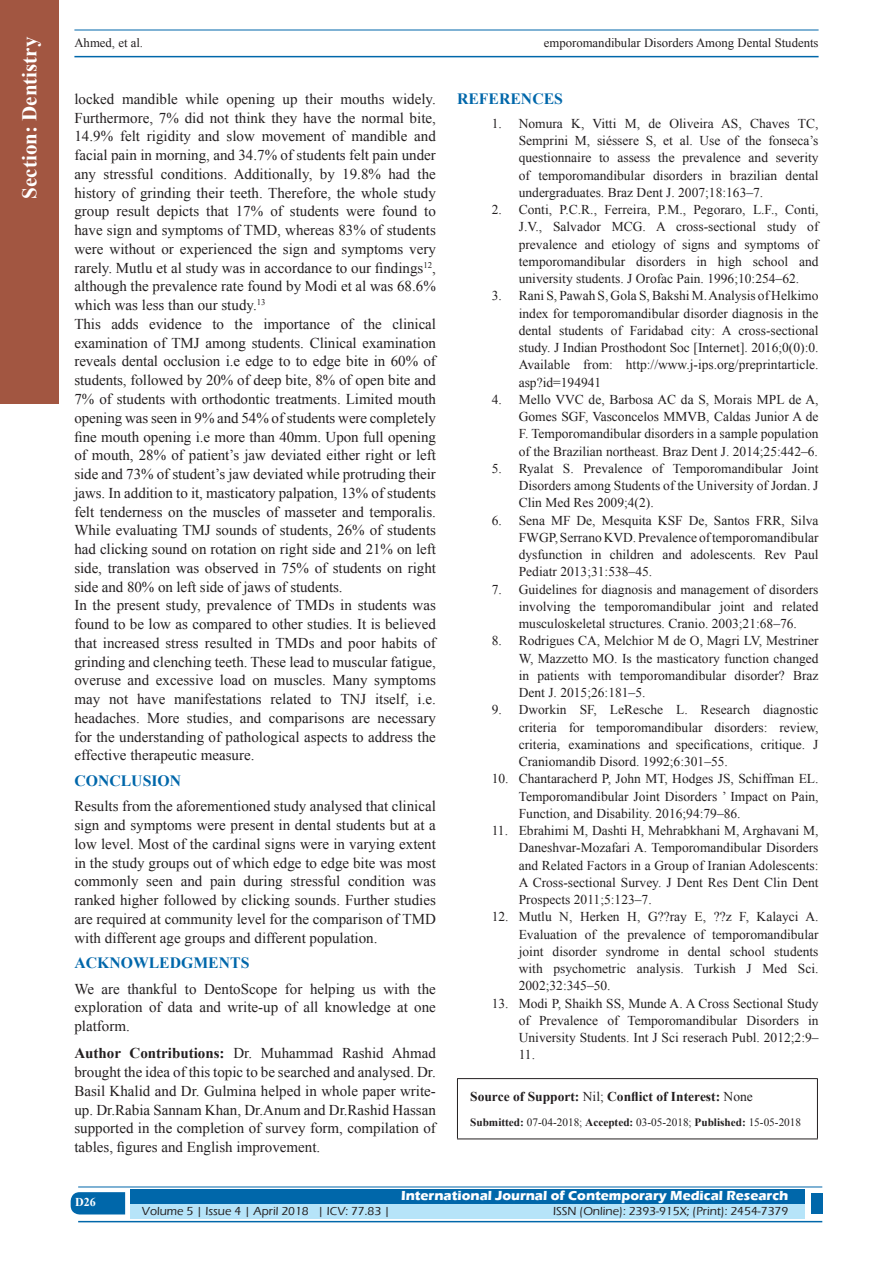
<style>
.page{position:relative;width:893px;height:1263px;background:#fff}
.page>*{position:absolute;margin:0;border:0;box-sizing:border-box;transform-origin:0 0}
.t1{font:700 21px "Times New Roman";color:#fff}
.t2{font:700 15.75px "Times New Roman";color:#0067aa}
.TX_New{font:15px/18.8px "Times New Roman";color:#231f20;text-align:justify}
.t3{font:13.5px/17.2px "Times New Roman";color:#231f20;text-align:justify}
.t4{font:700 13.5px "Eras ITC";color:#fff}
.SOS_New{font:700 13.5px "Times New Roman";color:#231f20}
.t5{font:12.75px "Times New Roman";color:#231f20}
.t6{font:500 12px "Eras ITC";color:#231f20}
.t7{font:700 12px "Times New Roman";color:#fff}
.SOS_New-2{font:11.25px "Times New Roman";color:#231f20}
.s1{font-weight:700}
.s2{font-weight:400}
</style>
<div class="page">
<hr style="left:74px;top:30px;width:745px;height:1px;background:#0067aa">
<hr style="left:74px;top:56px;width:745px;height:1px;background:#0067aa">
<div style="left:0;top:0;width:59px;height:404px;background:#a25641"></div>
<svg style="left:71px;top:1192px;width:54px;height:22px"></svg>
<div style="left:130px;top:1189px;width:674px;height:15px;background:#0067aa"></div>
<div style="left:130px;top:1204px;width:674px;height:15px;background:#b6e4f9"></div>
<hr style="left:78px;top:1186px;width:744px;height:1px;background:#0067aa">
<hr style="left:78px;top:1221px;width:744px;height:1px;background:#0067aa">
<div style="left:811px;top:1193px;width:11px;height:21px;background:#0067aa"></div>
<hr style="left:457px;top:1078px;width:361px;height:1px;background:#231f20">
<hr style="left:457px;top:1079px;width:1px;height:59px;background:#231f20">
<hr style="left:817px;top:1079px;width:1px;height:59px;background:#231f20">
<hr style="left:457px;top:1138px;width:361px;height:1px;background:#231f20">
<h1 class="t1" style="left:15px;top:198px;width:163px;rotate:-90deg">Section: Dentistry</h1>
<p class="t5" style="left:74px;top:35px;width:70px">Ahmed, et al.</p>
<p class="t5" style="left:544px;top:35px;width:276px">emporomandibular Disorders Among Dental Students</p>
<p class="TX_New" style="left:74px;top:89px;width:363px">locked mandible while opening up their mouths widely.<br>Furthermore, 7% did not think they have the normal bite, 14.9% felt rigidity and slow movement of mandible and facial pain in morning, and 34.7% of students felt pain under any stressful conditions. Additionally, by 19.8% had the history of grinding their teeth. Therefore, the whole study group result depicts that 17% of students were found to have sign and symptoms of TMD, whereas 83% of students were without or experienced the sign and symptoms very rarely. Mutlu et al study was in accordance to our findings<sup>12</sup>, although the prevalence rate found by Modi et al was 68.6% which was less than our study.<sup>13</sup></p>
<p class="TX_New" style="left:74px;top:314px;width:363px">This adds evidence to the importance of the clinical examination of TMJ among students. Clinical examination reveals dental occlusion i.e edge to to edge bite in 60% of students, followed by 20% of deep bite, 8% of open bite and 7% of students with orthodontic treatments. Limited mouth opening was seen in 9% and 54% of students were completely fine mouth opening i.e more than 40mm. Upon full opening of mouth, 28% of patient’s jaw deviated either right or left side and 73% of student’s jaw deviated while protruding their jaws. In addition to it, masticatory palpation, 13% of students felt tenderness on the muscles of masseter and temporalis.<br>While evaluating TMJ sounds of students, 26% of students had clicking sound on rotation on right side and 21% on left side, translation was observed in 75% of students on right side and 80% on left side of jaws of students.</p>
<p class="TX_New" style="left:74px;top:596px;width:363px">In the present study, prevalence of TMDs in students was found to be low as compared to other studies. It is believed that increased stress resulted in TMDs and poor habits of grinding and clenching teeth. These lead to muscular fatigue, overuse and excessive load on muscles. Many symptoms may not have manifestations related to TNJ itself, i.e. headaches. More studies, and comparisons are necessary for the understanding of pathological aspects to address the effective therapeutic measure.</p>
<h1 class="t2" style="left:74px;top:770px;width:108px">CONCLUSION</h1>
<p class="TX_New" style="left:74px;top:797px;width:363px">Results from the aforementioned study analysed that clinical sign and symptoms were present in dental students but at a low level. Most of the cardinal signs were in varying extent in the study groups out of which edge to edge bite was most commonly seen and pain during stressful condition was ranked higher followed by clicking sounds. Further studies are required at community level for the comparison of TMD with different age groups and different population.</p>
<h1 class="t2" style="left:74px;top:952px;width:177px">ACKNOWLEDGMENTS</h1>
<p class="TX_New" style="left:74px;top:979px;width:363px">We are thankful to DentoScope for helping us with the exploration of data and write-up of all knowledge at one platform.</p>
<p class="TX_New" style="left:74px;top:1044px;width:363px"><span class="s1">Author Contributions:</span> Dr. Muhammad Rashid Ahmad brought the idea of this topic to be searched and analysed. Dr.<br>Basil Khalid and Dr. Gulmina helped in whole paper write&shy;up. Dr.Rabia Sannam Khan, Dr.Anum and Dr.Rashid Hassan supported in the completion of survey form, compilation of tables, figures and English improvement.</p>
<h1 class="t2" style="left:457px;top:88px;width:107px">REFERENCES</h1>
<p class="t3" style="left:519px;top:114px;width:301px;text-indent:-27px">1. Nomura K, Vitti M, de Oliveira AS, Chaves TC, Semprini M, siéssere S, et al. Use of the fonseca’s questionnaire to assess the prevalence and severity of temporomandibular disorders in brazilian dental undergraduates. Braz Dent J. 2007;18:163–7.</p>
<p class="t3" style="left:519px;top:201px;width:301px;text-indent:-27px">2. Conti, P.C.R., Ferreira, P.M., Pegoraro, L.F., Conti, J.V., Salvador MCG. A cross-sectional study of prevalence and etiology of signs and symptoms of temporomandibular disorders in high school and university students. J Orofac Pain. 1996;10:254–62.</p>
<p class="t3" style="left:519px;top:287px;width:301px;text-indent:-27px">3. Rani S, Pawah S, Gola S, Bakshi M. Analysis of Helkimo index for temporomandibular disorder diagnosis in the dental students of Faridabad city: A cross-sectional study. J Indian Prosthodont Soc [Internet]. 2016;0(0):0.<br>Available from: http://www.j-ips.org/preprintarticle. asp?id=194941</p>
<p class="t3" style="left:519px;top:390px;width:301px;text-indent:-27px">4. Mello VVC de, Barbosa AC da S, Morais MPL de A, Gomes SGF, Vasconcelos MMVB, Caldas Junior A de F. Temporomandibular disorders in a sample population of the Brazilian northeast. Braz Dent J. 2014;25:442–6.</p>
<p class="t3" style="left:519px;top:459px;width:301px;text-indent:-27px">5. Ryalat S. Prevalence of Temporomandibular Joint Disorders among Students of the University of Jordan. J Clin Med Res 2009;4(2).</p>
<p class="t3" style="left:519px;top:511px;width:301px;text-indent:-27px">6. Sena MF De, Mesquita KSF De, Santos FRR, Silva FWGP, Serrano KVD. Prevalence of temporomandibular dysfunction in children and adolescents. Rev Paul Pediatr 2013;31:538–45.</p>
<p class="t3" style="left:519px;top:580px;width:301px;text-indent:-27px">7. Guidelines for diagnosis and management of disorders involving the temporomandibular joint and related musculoskeletal structures. Cranio. 2003;21:68–76.</p>
<p class="t3" style="left:519px;top:632px;width:301px;text-indent:-27px">8. Rodrigues CA, Melchior M de O, Magri LV, Mestriner W, Mazzetto MO. Is the masticatory function changed in patients with temporomandibular disorder? Braz Dent J. 2015;26:181–5.</p>
<p class="t3" style="left:519px;top:701px;width:301px;text-indent:-27px">9. Dworkin SF, LeResche L. Research diagnostic criteria for temporomandibular disorders: review, criteria, examinations and specifications, critique. J Craniomandib Disord. 1992;6:301–55.</p>
<p class="t3" style="left:519px;top:770px;width:301px;text-indent:-27px">10. Chantaracherd P, John MT, Hodges JS, Schiffman EL.<br>Temporomandibular Joint Disorders ’ Impact on Pain, Function, and Disability. 2016;94:79–86.</p>
<p class="t3" style="left:519px;top:822px;width:301px;text-indent:-27px">11. Ebrahimi M, Dashti H, Mehrabkhani M, Arghavani M, Daneshvar-Mozafari A. Temporomandibular Disorders and Related Factors in a Group of Iranian Adolescents:<br>A Cross-sectional Survey. J Dent Res Dent Clin Dent Prospects 2011;5:123–7.</p>
<p class="t3" style="left:519px;top:908px;width:301px;text-indent:-27px">12. Mutlu N, Herken H, G??ray E, ??z F, Kalayci A.<br>Evaluation of the prevalence of temporomandibular joint disorder syndrome in dental school students with psychometric analysis. Turkish J Med Sci.<br>2002;32:345–50.</p>
<p class="t3" style="left:519px;top:994px;width:301px;text-indent:-27px">13. Modi P, Shaikh SS, Munde A. A Cross Sectional Study of Prevalence of Temporomandibular Disorders in University Students. Int J Sci reserach Publ. 2012;2:9– 11.</p>
<p class="SOS_New" style="left:470px;top:1087px;width:284px">Source of Support: <span class="s2">Nil;</span> Conflict of Interest: <span class="s2">None</span></p>
<p class="SOS_New-2" style="left:470px;top:1115px;width:332px"><span class="s1">Submitted:</span> 07-04-2018; <span class="s1">Accepted:</span> 03-05-2018; <span class="s1">Published:</span> 15-05-2018</p>
<p class="t7" style="left:75px;top:1194px;width:22px">D26</p>
<p class="t4" style="left:401px;top:1188px;width:389px">International Journal of Contemporary Medical Research</p>
<p class="t6" style="left:142px;top:1204px;width:250px">Volume 5 | Issue 4 | April 2018 | ICV: 77.83 |</p>
<p class="t6" style="left:553px;top:1204px;width:237px">ISSN (Online): 2393-915X; (Print): 2454-7379</p>
</div>
